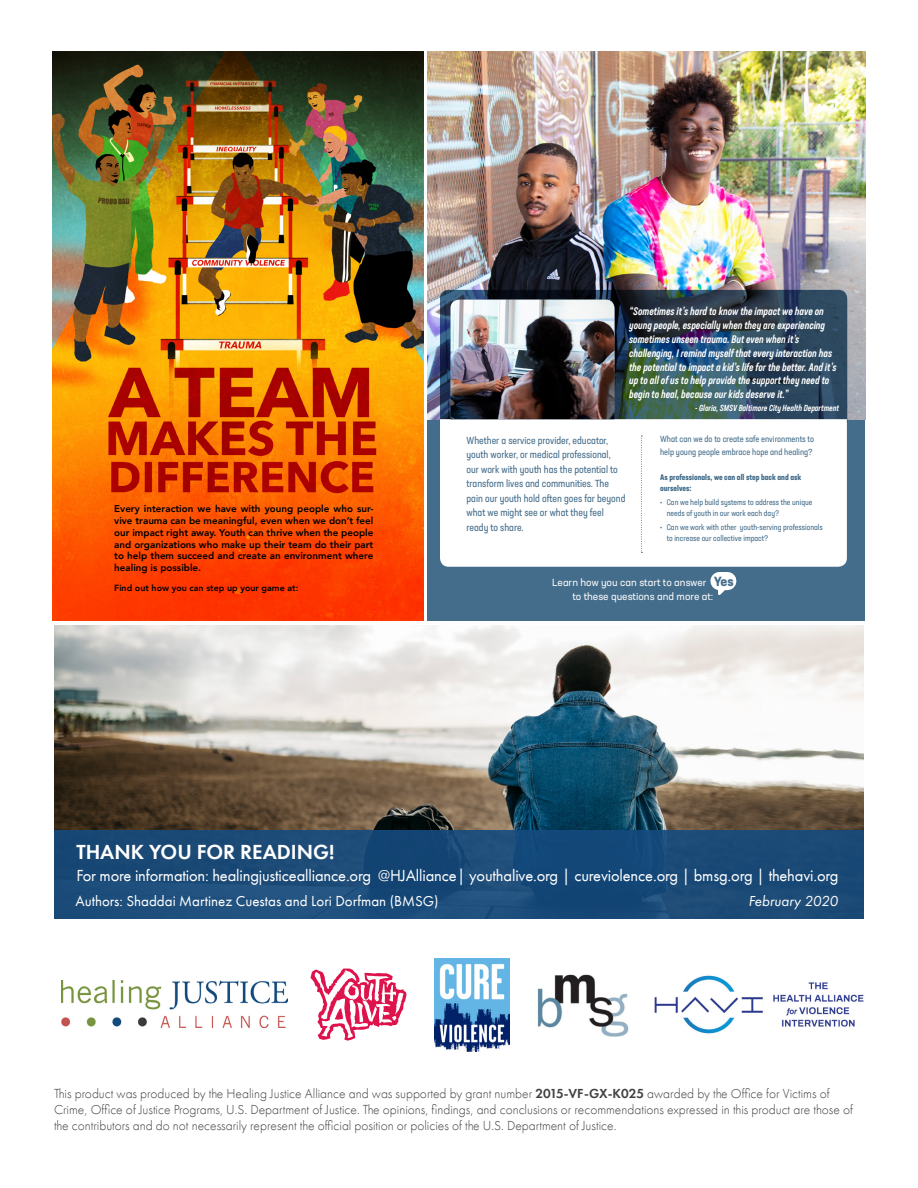
<style>
.page{position:relative;width:918px;height:1188px;background:#fff}
.page>*{position:absolute;margin:0;border:0;box-sizing:border-box;transform-origin:0 0}
.t1{font:600 21px "Futura PT";color:#fff}
.t2{font:16.5px "Futura PT";letter-spacing:-.01em;color:#fff}
.t3{font:15px "Futura PT";color:#fff}
.t4{font:italic 15px "Futura PT";color:#fff}
.t5{font:300 13.5px/16.2px "Futura PT";color:#414042}
.t6{font:italic 500 10.95px/13.8px "Neusa Next Std Compact";color:#fff}
.t7{font:condensed 10.2px/14.5px "Neusa Next Std";color:#446d8b}
.t8{font:10.2px/13.8px "Neusa Next Std";color:#fff;text-align:center}
.t9{font:800 9.75px/11.9px "Avenir";color:#000;text-align:justify}
.t10{font:800 8.85px "Avenir";color:#000}
.t11{font:condensed 8.7px/12.3px "Neusa Next Std";color:#446d8b}
.t12{font:italic 500 8.7px "Neusa Next Std Compact";color:#fff}
.t13{font:condensed 7.95px/10.9px "Neusa Next Std";color:#446d8b}
.t14{font:700 condensed 7.95px/10.9px "Neusa Next Std";color:#446d8b}
.s1{font-weight:700;font-size:13.05px;color:#446d8b}
.s2{font-weight:600}
</style>
<div class="page">
<svg style="left:310px;top:969px;width:97px;height:72px"></svg>
<img style="left:61px;top:980px;width:227px;height:47px">
<img style="left:434px;top:958px;width:76px;height:93px">
<img style="left:537px;top:974px;width:92px;height:63px">
<img style="left:54px;top:625px;width:810px;height:205px">
<div style="left:54px;top:830px;width:810px;height:89px;background:#1b4a77"></div>
<img style="left:654px;top:975px;width:210px;height:59px">
<div style="left:428px;top:419px;width:437px;height:202px;background:#446d8b"></div>
<svg style="left:710px;top:572px;width:27px;height:23px"></svg>
<img style="left:428px;top:51px;width:437px;height:368px">
<svg style="left:440px;top:290px;width:407px;height:129px"></svg>
<div style="left:440px;top:419px;width:407px;height:148px;background:#fff"></div>
<svg style="left:641px;top:436px;width:1px;height:117px"></svg>
<img style="left:451px;top:300px;width:164px;height:119px">
<img style="left:53px;top:51px;width:370px;height:570px">
<p class="t9" style="left:114px;top:503px;width:261px">Every interaction we have with young people who sur&shy;vive trauma can be meaningful, even when we don’t feel our impact right away. Youth can thrive when the people and organizations who make up their team do their part to help them succeed and create an environment where healing is possible.</p>
<p class="t10" style="left:114px;top:581px;width:186px">Find out how you can step up your game at:</p>
<p class="t6" style="left:629px;top:304px;width:209px">“Sometimes it’s hard to know the impact we have on young people, especially when they are experiencing sometimes unseen trauma. But even when it’s challenging, I remind myself that every interaction has the potential to impact a kid’s life for the better. And it’s up to all of us to help provide the support they need to begin to heal, because our kids deserve it.”</p>
<p class="t12" style="left:695px;top:403px;width:145px">- Gloria, SMSV Baltimore City Health Department</p>
<p class="t7" style="left:467px;top:433px;width:160px">Whether a service provider, educator, youth worker, or medical professional, our work with youth has the potential to transform lives and communities. The pain our youth hold often goes far beyond what we might see or what they feel ready to share.</p>
<p class="t11" style="left:660px;top:433px;width:156px">What can we do to create safe environments to help young people embrace hope and healing?</p>
<p class="t14" style="left:660px;top:471px;width:143px">As professionals, we can all step back and ask ourselves:</p>
<p class="t13" style="left:667px;top:496px;width:147px;text-indent:-7px">• Can we help build systems to address the unique needs of youth in our work each day?</p>
<p class="t13" style="left:667px;top:522px;width:158px;text-indent:-7px">• Can we work with other youth-serving professionals to increase our collective impact?</p>
<p class="t8" style="left:552px;top:575px;width:183px">Learn how you can start to answer <span class="s1">Yes </span>to these questions and more at:</p>
<h1 class="t1" style="left:76px;top:839px;width:260px">THANK YOU FOR READING!</h1>
<p class="t2" style="left:76px;top:866px;width:764px">For more information: healingjusticealliance.org @HJAlliance| youthalive.org | cureviolence.org | bmsg.org | thehavi.org</p>
<p class="t3" style="left:76px;top:892px;width:365px">Authors: Shaddai Martinez Cuestas and Lori Dorfman (BMSG)</p>
<p class="t4" style="left:749px;top:892px;width:91px">February 2020</p>
<p class="t5" style="left:54px;top:1085px;width:800px">This product was produced by the Healing Justice Alliance and was supported by grant number <span class="s2">2015-VF-GX-K025</span> awarded by the Office for Victims of<br>Crime, Office of Justice Programs, U.S. Department of Justice. The opinions, findings, and conclusions or recommendations expressed in this product are those of the contributors and do not necessarily represent the official position or policies of the U.S. Department of Justice.</p>
</div>
